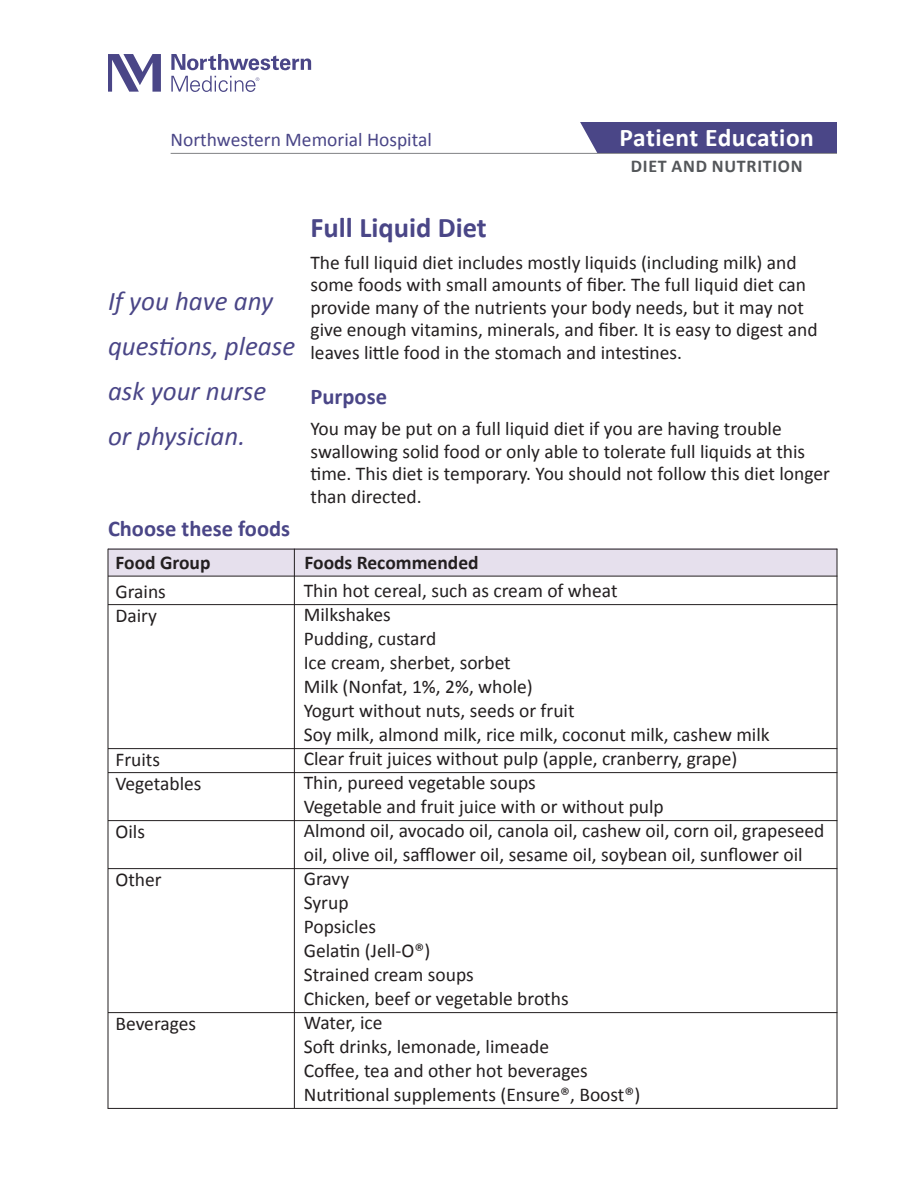
<style>
.page{position:relative;width:918px;height:1188px;background:#fff}
.page>*{position:absolute;margin:0;border:0;box-sizing:border-box;transform-origin:0 0}
.heading{font:700 28.5px "Calibri";color:#4a4687}
.italic_call-out_SHOR{font:italic 27px/45px "Calibri";color:#4a4687}
.t1{font:700 25.5px "Calibri";letter-spacing:.02em;color:#fff}
.subheading_INDENT{font:700 22.5px "Calibri";color:#4a4687}
.text_INDENT{font:19.5px/22.5px "Calibri";color:#231f20}
.t2{font:19.5px "Calibri";color:#4a4687}
.t3{font:700 19.5px "Calibri";color:#231f20}
.t4{font:700 18px "Calibri";letter-spacing:.04em;color:#54575a}
</style>
<div class="page">
<svg style="left:171px;top:54px;width:140px;height:16px"></svg>
<svg style="left:108px;top:54px;width:53px;height:38px"></svg>
<svg style="left:171px;top:76px;width:88px;height:16px"></svg>
<div style="left:580px;top:123px;width:257px;height:30px;background:#4a4687"></div>
<svg style="left:563px;top:122px;width:35px;height:31px"></svg>
<hr style="left:171px;top:153px;width:666px;height:1px;background:#54575a">
<div style="left:108px;top:549px;width:729px;height:27px;background:#e6e0ed"></div>
<hr style="left:108px;top:549px;width:729px;height:1px;background:#231f20">
<hr style="left:108px;top:576px;width:729px;height:1px;background:#231f20">
<hr style="left:108px;top:549px;width:1px;height:559px;background:#231f20">
<hr style="left:837px;top:549px;width:1px;height:560px;background:#231f20">
<hr style="left:294px;top:549px;width:1px;height:559px;background:#231f20">
<hr style="left:108px;top:1108px;width:729px;height:1px;background:#231f20">
<hr style="left:108px;top:604px;width:729px;height:1px;background:#231f20">
<hr style="left:108px;top:748px;width:729px;height:1px;background:#231f20">
<hr style="left:108px;top:772px;width:729px;height:1px;background:#231f20">
<hr style="left:108px;top:820px;width:729px;height:1px;background:#231f20">
<hr style="left:108px;top:868px;width:729px;height:1px;background:#231f20">
<hr style="left:108px;top:1012px;width:729px;height:1px;background:#231f20">
<p class="t2" style="left:171px;top:127px;width:263px">Northwestern Memorial Hospital</p>
<p class="t1" style="left:620px;top:122px;width:196px">Patient Education</p>
<p class="t4" style="left:631px;top:155px;width:173px">DIET AND NUTRITION</p>
<p class="italic_call-out_SHOR" style="left:108px;top:278px;width:189px">If you have any questions, please ask your nurse or physician.</p>
<p class="heading" style="left:310px;top:210px;width:178px">Full Liquid Diet</p>
<p class="text_INDENT" style="left:310px;top:250px;width:509px">The full liquid diet includes mostly liquids (including milk) and some foods with small amounts of fiber. The full liquid diet can provide many of the nutrients your body needs, but it may not give enough vitamins, minerals, and fiber. It is easy to digest and leaves little food in the stomach and intestines.</p>
<p class="subheading_INDENT" style="left:310px;top:382px;width:78px">Purpose</p>
<p class="text_INDENT" style="left:310px;top:417px;width:521px">You may be put on a full liquid diet if you are having trouble swallowing solid food or only able to tolerate full liquids at this time. This diet is temporary. You should not follow this diet longer than directed.</p>
<p class="subheading_INDENT" style="left:108px;top:515px;width:184px">Choose these foods</p>
<p class="t3" style="left:116px;top:551px;width:97px">Food Group</p>
<p class="t3" style="left:304px;top:551px;width:176px">Foods Recommended</p>
<p class="text_INDENT" style="left:116px;top:579px;width:52px">Grains</p>
<p class="text_INDENT" style="left:116px;top:603px;width:43px">Dairy</p>
<p class="text_INDENT" style="left:304px;top:579px;width:315px">Thin hot cereal, such as cream of wheat</p>
<p class="text_INDENT" style="left:304px;top:603px;width:89px">Milkshakes</p>
<p class="text_INDENT" style="left:304px;top:627px;width:134px">Pudding, custard</p>
<p class="text_INDENT" style="left:304px;top:651px;width:209px">Ice cream, sherbet, sorbet</p>
<p class="text_INDENT" style="left:304px;top:675px;width:231px">Milk (Nonfat, 1%, 2%, whole)</p>
<p class="text_INDENT" style="left:304px;top:699px;width:272px">Yogurt without nuts, seeds or fruit</p>
<p class="text_INDENT" style="left:304px;top:723px;width:468px">Soy milk, almond milk, rice milk, coconut milk, cashew milk</p>
<p class="text_INDENT" style="left:304px;top:747px;width:435px">Clear fruit juices without pulp (apple, cranberry, grape)</p>
<p class="text_INDENT" style="left:304px;top:771px;width:234px">Thin, pureed vegetable soups</p>
<p class="text_INDENT" style="left:304px;top:795px;width:362px">Vegetable and fruit juice with or without pulp</p>
<p class="text_INDENT" style="left:304px;top:818px;width:522px;line-height:24px">Almond oil, avocado oil, canola oil, cashew oil, corn oil, grapeseed oil, olive oil, safflower oil, sesame oil, soybean oil, sunflower oil</p>
<p class="text_INDENT" style="left:304px;top:867px;width:47px">Gravy</p>
<p class="text_INDENT" style="left:304px;top:891px;width:46px">Syrup</p>
<p class="text_INDENT" style="left:304px;top:915px;width:74px">Popsicles</p>
<p class="text_INDENT" style="left:304px;top:939px;width:128px">Gelatin (Jell-O®)</p>
<p class="text_INDENT" style="left:304px;top:963px;width:172px">Strained cream soups</p>
<p class="text_INDENT" style="left:304px;top:987px;width:266px">Chicken, beef or vegetable broths</p>
<p class="text_INDENT" style="left:304px;top:1011px;width:80px">Water, ice</p>
<p class="text_INDENT" style="left:304px;top:1035px;width:247px">Soft drinks, lemonade, limeade</p>
<p class="text_INDENT" style="left:304px;top:1059px;width:285px">Coffee, tea and other hot beverages</p>
<p class="text_INDENT" style="left:304px;top:1083px;width:338px">Nutritional supplements (Ensure®, Boost®)</p>
<p class="text_INDENT" style="left:116px;top:747px;width:46px">Fruits</p>
<p class="text_INDENT" style="left:116px;top:771px;width:88px">Vegetables</p>
<p class="text_INDENT" style="left:116px;top:819px;width:31px">Oils</p>
<p class="text_INDENT" style="left:116px;top:867px;width:48px">Other</p>
<p class="text_INDENT" style="left:116px;top:1011px;width:82px">Beverages</p>
</div>
